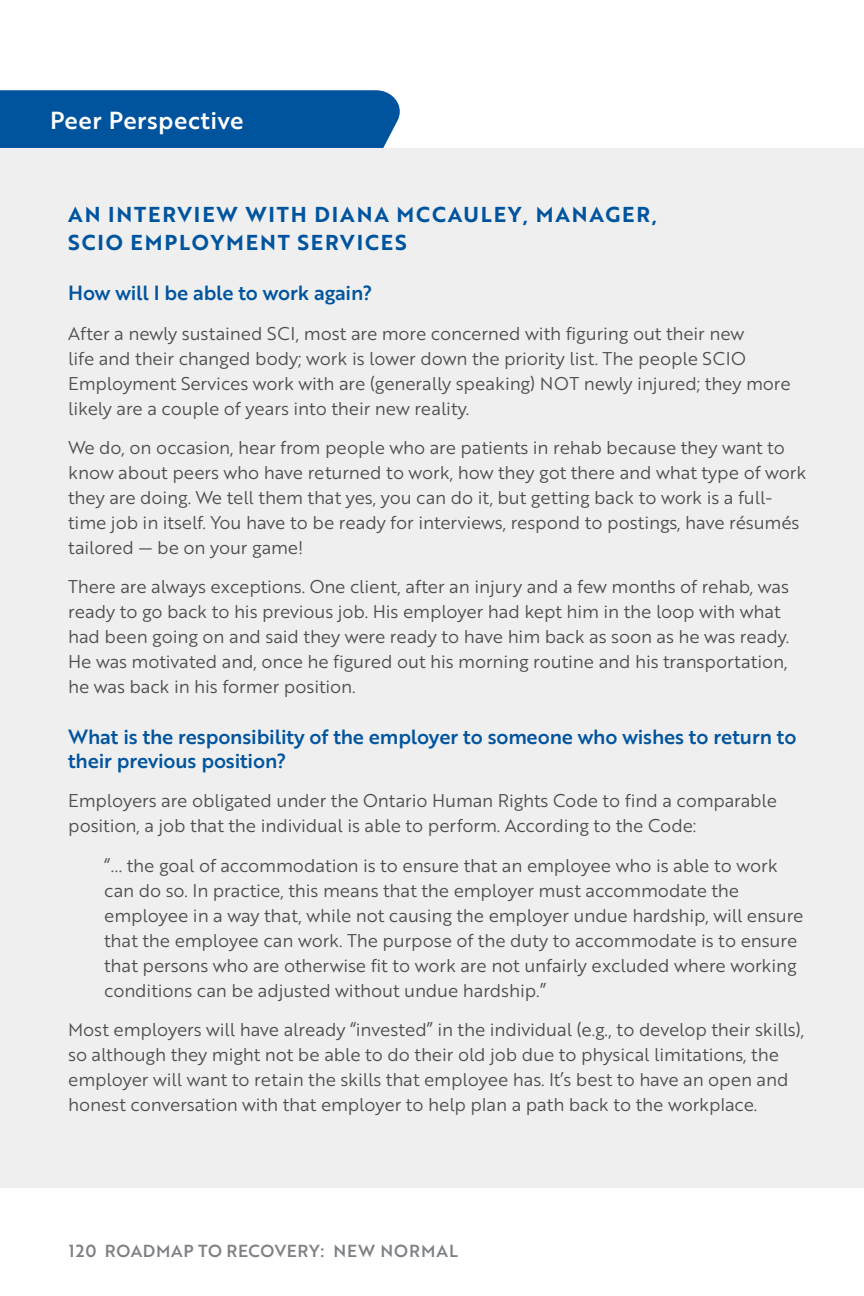
<style>
.page{position:relative;width:864px;height:1296px;background:#fff}
.page>*{position:absolute;margin:0;border:0;box-sizing:border-box;transform-origin:0 0}
.t1{font:24px "Brother 1816 Medium";letter-spacing:.02em;color:#fff}
.t2{font:21px/28px "Brother 1816 Bold";letter-spacing:.09em;color:#00549e}
.t3{font:20px/24px "Brother 1816 Medium";letter-spacing:-.01em;color:#00549e}
.t4{font:18px/25px "Brother 1816 Book";letter-spacing:-.01em;color:#4d4d4f}
.t5{font:17px "Brother 1816 Medium";letter-spacing:.04em;color:#7e8083}
</style>
<div class="page">
<div style="left:0;top:90px;width:400px;height:59px;background:#00549e"></div>
<div style="left:0;top:149px;width:864px;height:1039px;background:#efeff0"></div>
<h1 class="t1" style="left:50px;top:102px;width:195px">Peer Perspective</h1>
<p class="t2" style="left:68px;top:199px;width:590px">AN INTERVIEW WITH DIANA MCCAULEY, MANAGER,<br>SCIO EMPLOYMENT SERVICES</p>
<p class="t3" style="left:68px;top:280px;width:306px">How will I be able to work again?</p>
<p class="t4" style="left:68px;top:320px;width:724px">After a newly sustained SCI, most are more concerned with figuring out their new<br>life and their changed body; work is lower down the priority list. The people SCIO Employment Services work with are (generally speaking) NOT newly injured; they more likely are a couple of years into their new reality.</p>
<p class="t4" style="left:68px;top:434px;width:740px">We do, on occasion, hear from people who are patients in rehab because they want to know about peers who have returned to work, how they got there and what type of work they are doing. We tell them that yes, you can do it, but getting back to work is a full&shy;time job in itself. You have to be ready for interviews, respond to postings, have résumés tailored — be on your game!</p>
<p class="t4" style="left:68px;top:574px;width:723px">There are always exceptions. One client, after an injury and a few months of rehab, was ready to go back to his previous job. His employer had kept him in the loop with what had been going on and said they were ready to have him back as soon as he was ready.<br>He was motivated and, once he figured out his morning routine and his transportation, he was back in his former position.</p>
<p class="t3" style="left:68px;top:724px;width:730px">What is the responsibility of the employer to someone who wishes to return to their previous position?</p>
<p class="t4" style="left:68px;top:788px;width:711px">Employers are obligated under the Ontario Human Rights Code to find a comparable position, a job that the individual is able to perform. According to the Code:</p>
<p class="t4" style="left:104px;top:852px;width:701px">“... the goal of accommodation is to ensure that an employee who is able to work can do so. In practice, this means that the employer must accommodate the employee in a way that, while not causing the employer undue hardship, will ensure that the employee can work. The purpose of the duty to accommodate is to ensure that persons who are otherwise fit to work are not unfairly excluded where working conditions can be adjusted without undue hardship.”</p>
<p class="t4" style="left:68px;top:1017px;width:738px">Most employers will have already “invested” in the individual (e.g., to develop their skills), so although they might not be able to do their old job due to physical limitations, the employer will want to retain the skills that employee has. It’s best to have an open and honest conversation with that employer to help plan a path back to the workplace.</p>
<p class="t5" style="left:69px;top:1238px;width:391px">120 ROADMAP TO RECOVERY: NEW NORMAL</p>
</div>
